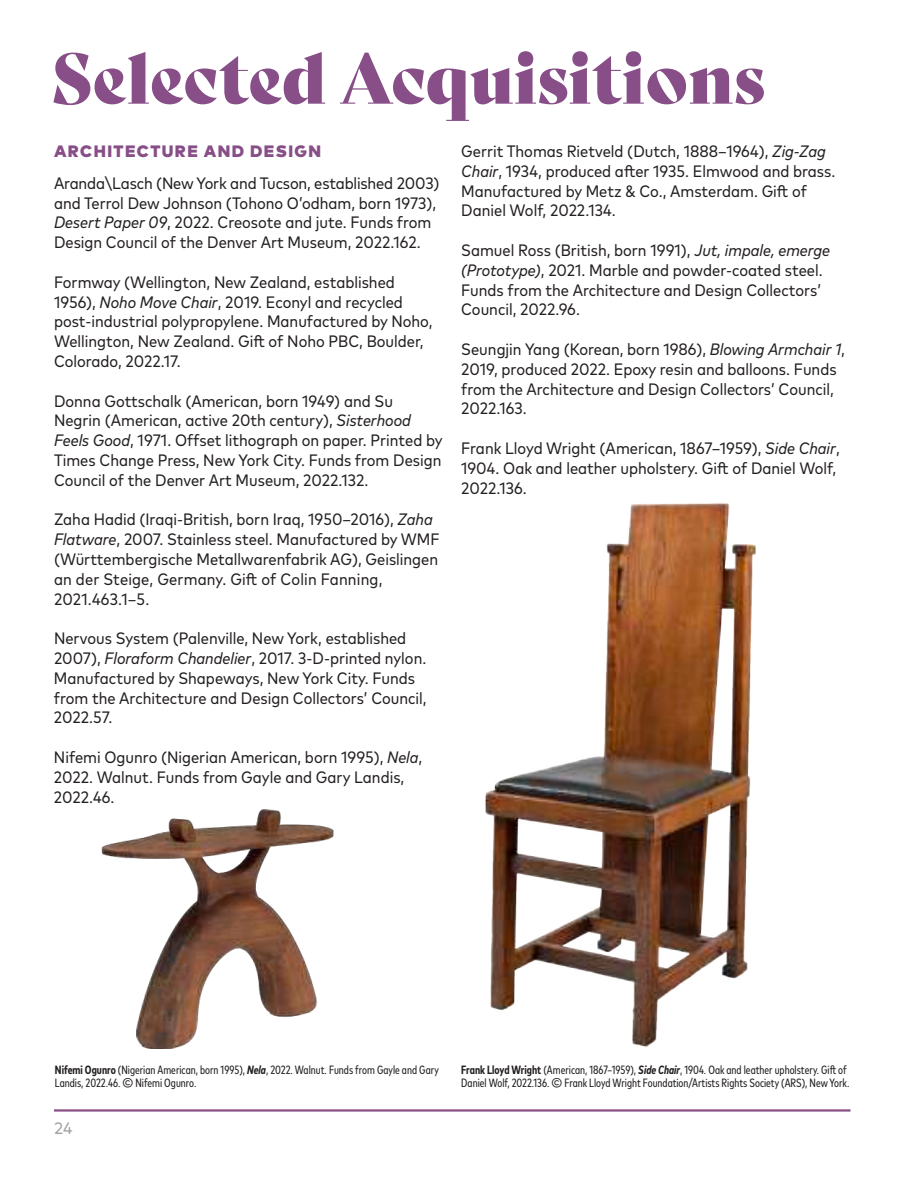
<style>
.page{position:relative;width:918px;height:1188px;background:#fff}
.page>*{position:absolute;margin:0;border:0;box-sizing:border-box;transform-origin:0 0}
.t1{font:69px "Bely Display";color:#874e87}
.t2{font:16.5px/19.8px "Mark W1 G Nr";color:#231f20}
.t3{font:900 16.5px "Mark W1 G";letter-spacing:.085em;color:#874e87}
.t4{font:16.5px "Mark W1 G";color:#a0a1a5}
.t5{font:condensed 12px/13.5px "Mark W1 G";color:#231f20}
.s1{font-style:italic}
.s2{font-weight:700}
.s3{font-weight:700;font-style:italic}
</style>
<div class="page">
<hr style="left:54px;top:1109px;width:796px;height:3px;background:#874e87">
<img style="left:485px;top:503px;width:271px;height:544px">
<img style="left:101px;top:809px;width:233px;height:239px">
<h1 class="t1" style="left:51px;top:23px;width:715px">Selected Acquisitions</h1>
<p class="t3" style="left:54px;top:138px;width:269px">ARCHITECTURE AND DESIGN</p>
<p class="t2" style="left:54px;top:172px;width:387px">Aranda\Lasch (New York and Tucson, established 2003) and Terrol Dew Johnson (Tohono O’odham, born 1973), <span class="s1">Desert Paper 09</span>, 2022. Creosote and jute. Funds from Design Council of the Denver Art Museum, 2022.162.</p>
<p class="t2" style="left:54px;top:271px;width:380px">Formway (Wellington, New Zealand, established 1956), <span class="s1">Noho Move Chair</span>, 2019. Econyl and recycled post-industrial polypropylene. Manufactured by Noho, Wellington, New Zealand. Gift of Noho PBC, Boulder, Colorado, 2022.17.</p>
<p class="t2" style="left:54px;top:390px;width:390px">Donna Gottschalk (American, born 1949) and Su Negrin (American, active 20th century), <span class="s1">Sisterhood Feels Good</span>, 1971. Offset lithograph on paper. Printed by Times Change Press, New York City. Funds from Design Council of the Denver Art Museum, 2022.132.</p>
<p class="t2" style="left:54px;top:509px;width:387px">Zaha Hadid (Iraqi-British, born Iraq, 1950–2016), <span class="s1">Zaha Flatware</span>, 2007. Stainless steel. Manufactured by WMF (Württembergische Metallwarenfabrik AG), Geislingen an der Steige, Germany. Gift of Colin Fanning, 2021.463.1–5.</p>
<p class="t2" style="left:54px;top:628px;width:374px">Nervous System (Palenville, New York, established 2007), <span class="s1">Floraform Chandelier</span>, 2017. 3-D-printed nylon.<br>Manufactured by Shapeways, New York City. Funds from the Architecture and Design Collectors’ Council, 2022.57.</p>
<p class="t2" style="left:54px;top:746px;width:370px">Nifemi Ogunro (Nigerian American, born 1995), <span class="s1">Nela</span>,<br>2022. Walnut. Funds from Gayle and Gary Landis,<br>2022.46.</p>
<p class="t2" style="left:461px;top:140px;width:376px">Gerrit Thomas Rietveld (Dutch, 1888–1964), <span class="s1">Zig-Zag Chair</span>, 1934, produced after 1935. Elmwood and brass.<br>Manufactured by Metz &amp; Co., Amsterdam. Gift of Daniel Wolf, 2022.134.</p>
<p class="t2" style="left:461px;top:239px;width:371px">Samuel Ross (British, born 1991), <span class="s1">Jut, impale, emerge (Prototype)</span>, 2021. Marble and powder-coated steel.<br>Funds from the Architecture and Design Collectors’ Council, 2022.96.</p>
<p class="t2" style="left:461px;top:338px;width:385px">Seungjin Yang (Korean, born 1986), <span class="s1">Blowing Armchair 1</span>, 2019, produced 2022. Epoxy resin and balloons. Funds from the Architecture and Design Collectors’ Council, 2022.163.</p>
<p class="t2" style="left:461px;top:437px;width:380px">Frank Lloyd Wright (American, 1867–1959), <span class="s1">Side Chair</span>,<br>1904. Oak and leather upholstery. Gift of Daniel Wolf,<br>2022.136.</p>
<p class="t5" style="left:55px;top:1062px;width:385px"><span class="s2">Nifemi Ogunro</span> (Nigerian American, born 1995), <span class="s3">Nela</span>, 2022. Walnut. Funds from Gayle and Gary<br>Landis, 2022.46. © Nifemi Ogunro.</p>
<p class="t5" style="left:461px;top:1062px;width:390px"><span class="s2">Frank Lloyd Wright</span> (American, 1867–1959), <span class="s3">Side Chair</span>, 1904. Oak and leather upholstery. Gift of<br>Daniel Wolf, 2022.136. © Frank Lloyd Wright Foundation/Artists Rights Society (ARS), New York.</p>
<p class="t4" style="left:54px;top:1116px;width:20px">24</p>
</div>
